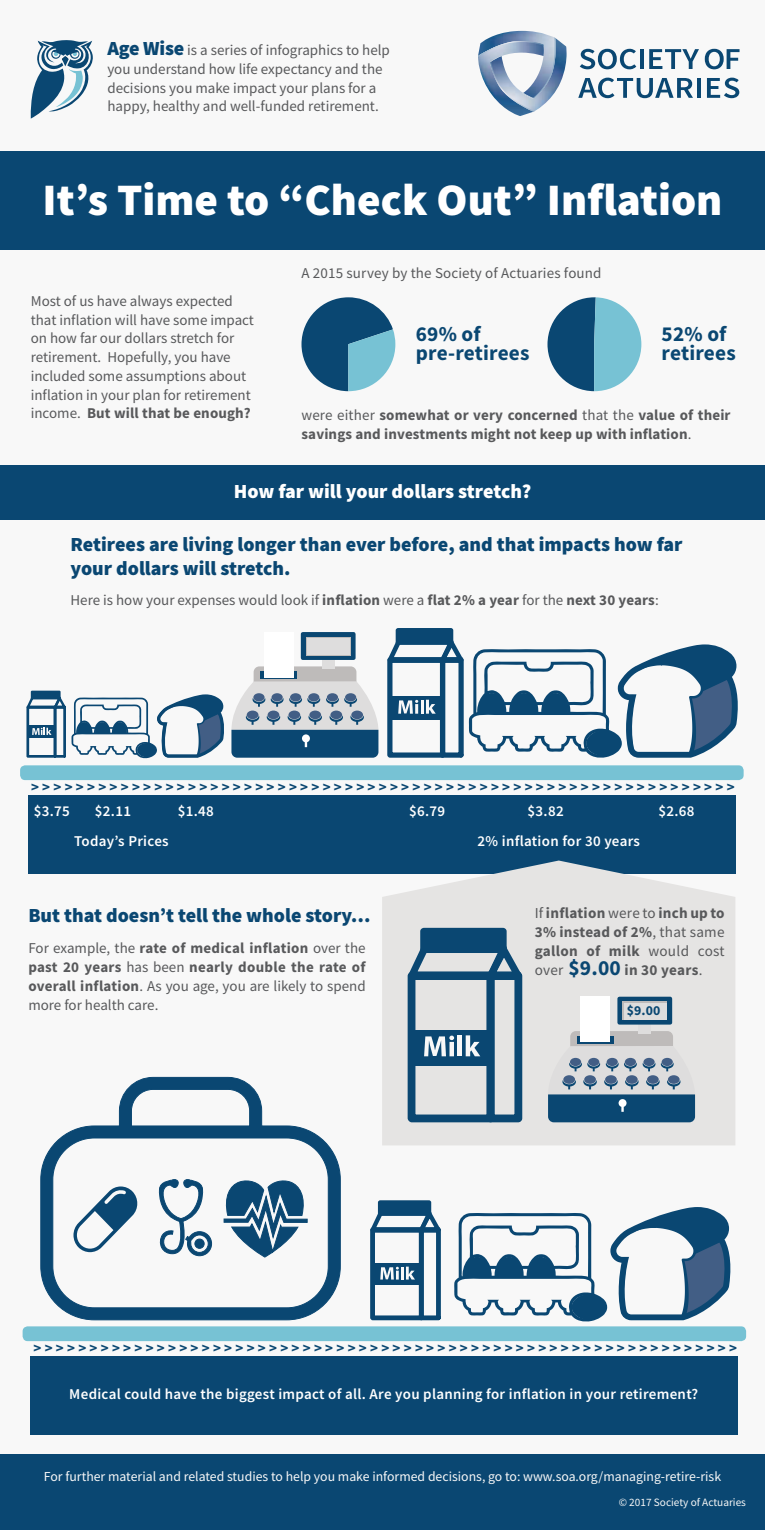
<style>
.page{position:relative;width:765px;height:1530px;background:#f8f8f8}
.page>*{position:absolute;margin:0;border:0;box-sizing:border-box;transform-origin:0 0}
.t1{font:900 45px "Source Sans Pro";color:#fff}
.t2{font:700 21.25px/18.8px "Source Sans Pro";letter-spacing:.01em;color:#0a4772}
.t3{font:900 20px/23.8px "Source Sans Pro";color:#0a4772}
.t4{font:900 20px "Source Sans Pro";color:#fff}
.t5{font:700 15.12px/18.8px "Source Sans Pro";letter-spacing:.02em;color:#58595b;text-align:justify}
.t6{font:15px/18.8px "Source Sans Pro";color:#58595b}
.t7{font:600 15px "Source Sans Pro";letter-spacing:.02em;color:#fff}
.t8{font:700 15px "Source Sans Pro";color:#0a4772}
.t9{font:700 15px/18.8px "Source Sans Pro";letter-spacing:.01em;color:#58595b}
.t10{font:13.75px "Source Sans Pro";color:#f8f8f8}
.t11{font:700 13.75px "Source Sans Pro";color:#0a4772}
.t12{font:11.25px "Source Sans Pro";color:#f8f8f8}
.s1{font-weight:900;font-size:20px;color:#0a4772}
.s2{font-weight:700}
.s3{font-weight:400}
.s4{font-size:21.5px;color:#0a4772}
</style>
<div class="page">
<svg style="left:580px;top:49px;width:56px;height:20px"></svg>
<hr style="left:640px;top:49px;width:4px;height:20px;background:#0a4772">
<svg style="left:649px;top:49px;width:50px;height:20px"></svg>
<svg style="left:705px;top:49px;width:35px;height:20px"></svg>
<svg style="left:578px;top:78px;width:115px;height:20px"></svg>
<hr style="left:697px;top:78px;width:4px;height:20px;background:#0a4772">
<svg style="left:707px;top:78px;width:32px;height:20px"></svg>
<img style="left:491px;top:31px;width:62px;height:6px">
<img style="left:556px;top:38px;width:11px;height:53px">
<img style="left:511px;top:112px;width:22px;height:4px">
<svg style="left:478px;top:37px;width:78px;height:75px"></svg>
<div style="left:0;top:151px;width:765px;height:98px;background:#0a4772"></div>
<div style="left:0;top:465px;width:765px;height:55px;background:#0a4772"></div>
<svg style="left:30px;top:40px;width:63px;height:79px"></svg>
<div style="left:28px;top:795px;width:707px;height:79px;background:#0a4772"></div>
<div style="left:31px;top:1356px;width:707px;height:79px;background:#0a4772"></div>
<div style="left:20px;top:765px;width:724px;height:15px;background:#77c2d4;border-radius:5px"></div>
<div style="left:23px;top:1326px;width:723px;height:15px;background:#77c2d4;border-radius:5px"></div>
<div style="left:0;top:1454px;width:765px;height:76px;background:#0a4772"></div>
<div style="left:264px;top:632px;width:30px;height:46px;background:#fff"></div>
<svg style="left:231px;top:666px;width:148px;height:92px;background:#8ea3b4"></svg>
<div style="left:322px;top:659px;width:13px;height:10px;background:#dedddd"></div>
<div style="left:301px;top:632px;width:55px;height:28px;background:#0a4772;border-radius:2px"></div>
<div style="left:306px;top:637px;width:44px;height:18px;background:#bebbba"></div>
<div style="left:307px;top:638px;width:43px;height:17px;background:#dedddd"></div>
<svg style="left:26px;top:691px;width:198px;height:68px"></svg>
<svg style="left:387px;top:628px;width:351px;height:130px"></svg>
<svg style="left:548px;top:297px;width:93px;height:94px"></svg>
<svg style="left:302px;top:297px;width:93px;height:94px"></svg>
<svg style="left:370px;top:1200px;width:71px;height:121px"></svg>
<svg style="left:454px;top:1207px;width:277px;height:115px"></svg>
<svg style="left:40px;top:1077px;width:301px;height:244px"></svg>
<svg style="left:159px;top:1179px;width:53px;height:78px"></svg>
<div style="left:194px;top:1239px;width:11px;height:10px;background:#0a4772;border:1px solid #0a4772;border-radius:50%"></div>
<svg style="left:223px;top:1178px;width:85px;height:80px"></svg>
<svg style="left:73px;top:1186px;width:66px;height:66px"></svg>
<svg style="left:382px;top:861px;width:353px;height:284px;background:#d8dbdc"></svg>
<div style="left:581px;top:997px;width:29px;height:45px;background:#fff"></div>
<svg style="left:548px;top:1031px;width:148px;height:91px;background:#8ba1b1"></svg>
<div style="left:638px;top:1024px;width:13px;height:10px;background:#dedddd"></div>
<div style="left:617px;top:997px;width:55px;height:28px;background:#0a4772;border-radius:2px"></div>
<div style="left:623px;top:1001px;width:44px;height:19px;background:#bebbba"></div>
<div style="left:624px;top:1003px;width:43px;height:17px;background:#dedddd"></div>
<svg style="left:408px;top:928px;width:115px;height:195px;background:#87a0b2"></svg>
<p class="t6" style="left:107px;top:41px;width:284px"><span class="s1">Age Wise</span> is a series of infographics to help you understand how life expectancy and the decisions you make impact your plans for a happy, healthy and well-funded retirement.</p>
<h1 class="t1" style="left:43px;top:168px;width:681px">It’s Time to “Check Out” Inflation</h1>
<p class="t6" style="left:31px;top:291px;width:225px">Most of us have always expected that inflation will have some impact on how far our dollars stretch for retirement. Hopefully, you have included some assumptions about inflation in your plan for retirement income. <span class="s2">But will that be enough?</span></p>
<p class="t6" style="left:301px;top:264px;width:302px">A 2015 survey by the Society of Actuaries found</p>
<h2 class="t2" style="left:416px;top:324px;width:115px">69% of pre-retirees</h2>
<h2 class="t2" style="left:662px;top:324px;width:76px">52% of retirees</h2>
<p class="t9" style="left:301px;top:405px;width:431px"><span class="s3">were either</span> somewhat or very concerned <span class="s3">that the</span> value of their savings and investments might not keep up with inflation<span class="s3">.</span></p>
<h3 class="t4" style="left:234px;top:477px;width:299px">How far will your dollars stretch?</h3>
<h3 class="t3" style="left:70px;top:532px;width:614px">Retirees are living longer than ever before, and that impacts how far your dollars will stretch.</h3>
<p class="t6" style="left:70px;top:590px;width:590px">Here is how your expenses would look if <span class="s2">inflation</span> were a <span class="s2">flat 2% a year</span> for the <span class="s2">next 30 years</span>:</p>
<p class="t8" style="left:31px;top:777px;width:705px">&gt;&gt;&gt;&gt;&gt;&gt;&gt;&gt;&gt;&gt;&gt;&gt;&gt;&gt;&gt;&gt;&gt;&gt;&gt;&gt;&gt;&gt;&gt;&gt;&gt;&gt;&gt;&gt;&gt;&gt;&gt;&gt;&gt;&gt;&gt;&gt;&gt;&gt;&gt;&gt;&gt;&gt;&gt;&gt;&gt;&gt;&gt;&gt;&gt;&gt;&gt;&gt;&gt;&gt;&gt;&gt;&gt;&gt;&gt;&gt;&gt;&gt;&gt;</p>
<p class="t7" style="left:178px;top:801px;width:38px">$1.48</p>
<p class="t7" style="left:528px;top:801px;width:38px">$3.82</p>
<p class="t7" style="left:658px;top:801px;width:38px">$2.68</p>
<p class="t7" style="left:34px;top:801px;width:38px">$3.75</p>
<p class="t7" style="left:95px;top:801px;width:38px">$2.11</p>
<p class="t7" style="left:409px;top:801px;width:38px">$6.79</p>
<p class="t7" style="left:74px;top:831px;width:96px">Today’s Prices</p>
<p class="t7" style="left:478px;top:831px;width:164px">2% inflation for 30 years</p>
<h3 class="t3" style="left:28px;top:903px;width:344px">But that doesn’t tell the whole story…</h3>
<p class="t6" style="left:28px;top:939px;width:339px;text-align:justify">For example, the <span class="s2">rate of medical inflation</span> over the <span class="s2">past 20 years</span> has been <span class="s2">nearly double the rate of overall inflation</span>. As you age, you are likely to spend more for health care.</p>
<p class="t5" style="left:535px;top:904px;width:192px"><span class="s3">If</span> inflation <span class="s3">were to</span> inch up to 3% instead of 2%<span class="s3">, that same </span>gallon of milk <span class="s3">would cost over</span> <span class="s4">$9.00</span> in 30 years<span class="s3">.</span></p>
<p class="t11" style="left:627px;top:1001px;width:35px">$9.00</p>
<p class="t8" style="left:34px;top:1338px;width:705px">&gt;&gt;&gt;&gt;&gt;&gt;&gt;&gt;&gt;&gt;&gt;&gt;&gt;&gt;&gt;&gt;&gt;&gt;&gt;&gt;&gt;&gt;&gt;&gt;&gt;&gt;&gt;&gt;&gt;&gt;&gt;&gt;&gt;&gt;&gt;&gt;&gt;&gt;&gt;&gt;&gt;&gt;&gt;&gt;&gt;&gt;&gt;&gt;&gt;&gt;&gt;&gt;&gt;&gt;&gt;&gt;&gt;&gt;&gt;&gt;&gt;&gt;&gt;</p>
<p class="t7" style="left:69px;top:1384px;width:630px">Medical could have the biggest impact of all. Are you planning for inflation in your retirement?</p>
<p class="t10" style="left:44px;top:1467px;width:679px">For further material and related studies to help you make informed decisions, go to: www.soa.org/managing-retire-risk</p>
<p class="t12" style="left:619px;top:1495px;width:129px">© 2017 Society of Actuaries</p>
</div>
